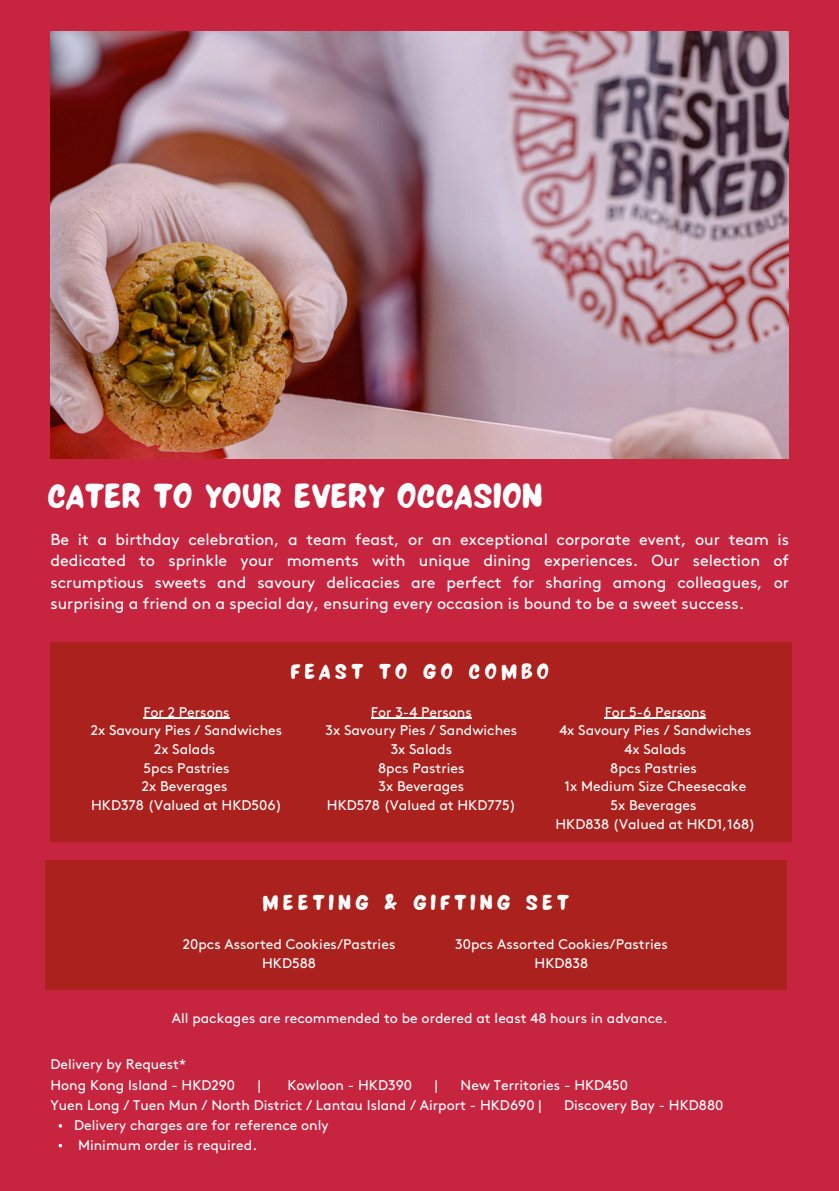
<style>
.page{position:relative;width:839px;height:1191px;background:#fff}
.page>*{position:absolute;margin:0;border:0;box-sizing:border-box;transform-origin:0 0}
.t1{font:38.6px "NF La Lou Regular";color:#fff}
.t2{font:24px "NF La Lou Regular";letter-spacing:.17em;color:#fff}
.t3{font:16px/21.4px "Brown Std";color:#fff;text-align:justify}
.t4{font:14px "Brown Std";color:#fff}
</style>
<div class="page">
<div style="left:0;top:0;width:838px;height:1191px;background:#c72440"></div>
<img style="left:50px;top:31px;width:738px;height:428px">
<div style="left:45px;top:860px;width:741px;height:129px;background:#ab211d"></div>
<div style="left:50px;top:642px;width:742px;height:200px;background:#ab211d"></div>
<svg style="left:59px;top:1124px;width:3px;height:4px"></svg>
<hr style="left:143px;top:718px;width:87px;height:1px;background:#fff">
<hr style="left:371px;top:718px;width:101px;height:1px;background:#fff">
<hr style="left:604px;top:718px;width:102px;height:1px;background:#fff">
<p class="t1" style="left:47px;top:462px;width:497px">CATER TO YOUR EVERY OCCASION</p>
<h1 class="t3" style="left:50px;top:530px;width:740px">Be it a birthday celebration, a team feast, or an exceptional corporate event, our team is dedicated to sprinkle your moments with unique dining experiences. Our selection of scrumptious sweets and savoury delicacies are perfect for sharing among colleagues, or surprising a friend on a special day, ensuring every occasion is bound to be a sweet success.</h1>
<p class="t2" style="left:290px;top:651px;width:260px">FEAST TO GO COMBO</p>
<p class="t4" style="left:143px;top:706px;width:88px">For 2 Persons</p>
<p class="t4" style="left:91px;top:725px;width:193px">2x Savoury Pies / Sandwiches</p>
<p class="t4" style="left:154px;top:743px;width:63px">2x Salads</p>
<p class="t4" style="left:143px;top:762px;width:87px">5pcs Pastries</p>
<p class="t4" style="left:142px;top:781px;width:87px">2x Beverages</p>
<p class="t4" style="left:91px;top:799px;width:192px">HKD378 (Valued at HKD506)</p>
<p class="t4" style="left:371px;top:706px;width:102px">For 3-4 Persons</p>
<p class="t4" style="left:325px;top:725px;width:193px">3x Savoury Pies / Sandwiches</p>
<p class="t4" style="left:390px;top:743px;width:63px">3x Salads</p>
<p class="t4" style="left:378px;top:762px;width:88px">8pcs Pastries</p>
<p class="t4" style="left:378px;top:781px;width:87px">3x Beverages</p>
<p class="t4" style="left:327px;top:799px;width:190px">HKD578 (Valued at HKD775)</p>
<p class="t4" style="left:604px;top:706px;width:103px">For 5-6 Persons</p>
<p class="t4" style="left:559px;top:725px;width:193px">4x Savoury Pies / Sandwiches</p>
<p class="t4" style="left:624px;top:743px;width:63px">4x Salads</p>
<h2 class="t4" style="left:610px;top:762px;width:88px">8pcs Pastries</h2>
<p class="t4" style="left:564px;top:781px;width:183px">1x Medium Size Cheesecake</p>
<p class="t4" style="left:610px;top:799px;width:87px">5x Beverages</p>
<p class="t4" style="left:555px;top:818px;width:201px">HKD838 (Valued at HKD1,168)</p>
<p class="t2" style="left:262px;top:881px;width:308px">MEETING &amp; GIFTING SET</p>
<p class="t4" style="left:183px;top:938px;width:214px">20pcs Assorted Cookies/Pastries</p>
<p class="t4" style="left:262px;top:957px;width:55px">HKD588</p>
<p class="t4" style="left:455px;top:938px;width:214px">30pcs Assorted Cookies/Pastries</p>
<p class="t4" style="left:534px;top:957px;width:55px">HKD838</p>
<p class="t4" style="left:172px;top:1012px;width:497px">All packages are recommended to be ordered at least 48 hours in advance.</p>
<h3 class="t4" style="left:50px;top:1059px;width:137px">Delivery by Request*</h3>
<h2 class="t4" style="left:50px;top:1080px;width:186px">Hong Kong Island - HKD290</h2>
<h2 class="t4" style="left:258px;top:1080px;width:5px">|</h2>
<h2 class="t4" style="left:287px;top:1080px;width:126px">Kowloon - HKD390</h2>
<h2 class="t4" style="left:435px;top:1080px;width:5px">|</h2>
<h2 class="t4" style="left:460px;top:1080px;width:169px">New Territories - HKD450</h2>
<p class="t4" style="left:50px;top:1100px;width:492px">Yuen Long / Tuen Mun / North District / Lantau Island / Airport - HKD690 |</p>
<p class="t4" style="left:564px;top:1100px;width:161px">Discovery Bay - HKD880</p>
<p class="t4" style="left:74px;top:1119px;width:256px">Delivery charges are for reference only</p>
<p class="t4" style="left:78px;top:1139px;width:181px">Minimum order is required.</p>
</div>
